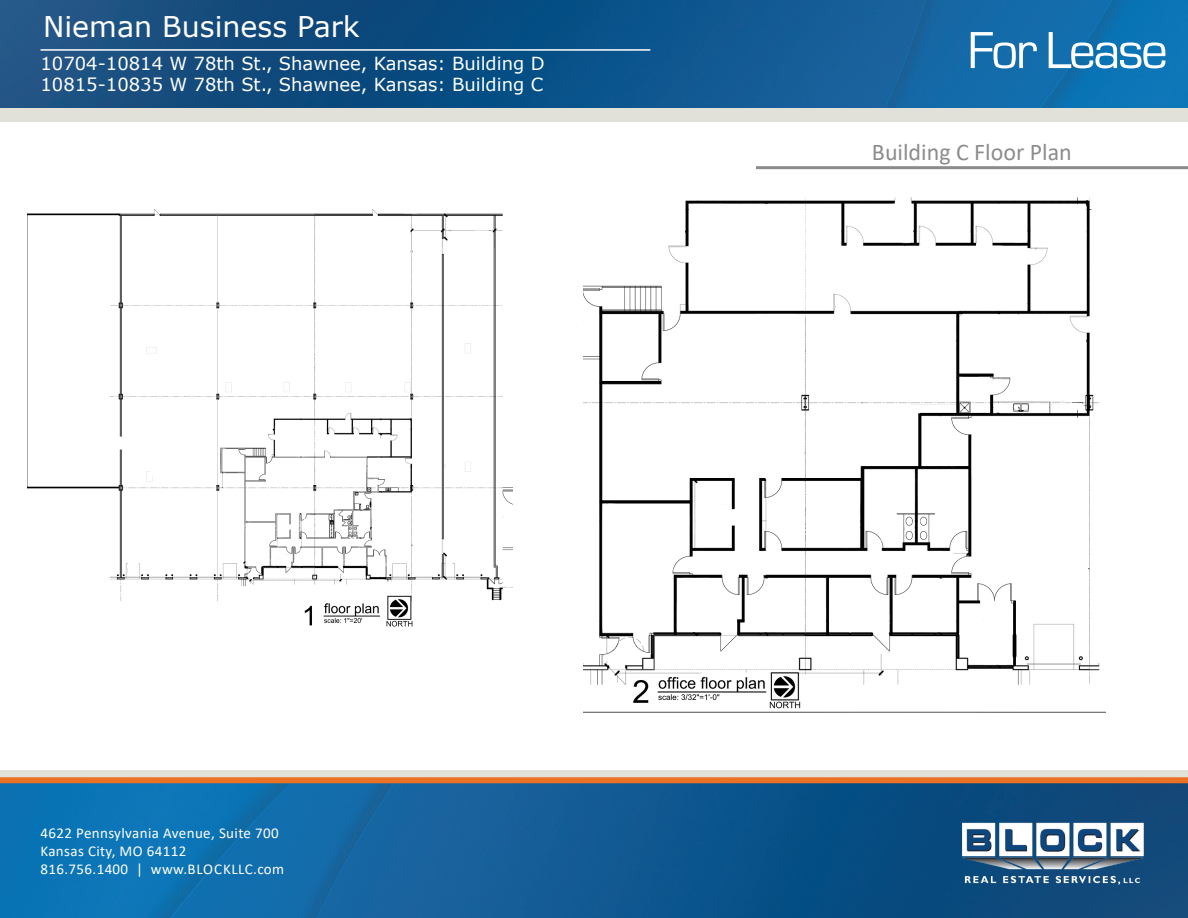
<style>
.page{position:relative;width:1188px;height:918px;background:#fff}
.page>*{position:absolute;margin:0;border:0;box-sizing:border-box;transform-origin:0 0}
.t1{font:54px "Eurostile";letter-spacing:-.05em;color:#fff}
.t2{font:28.5px "Verdana";color:#fff}
.t3{font:24px "Calibri";color:#8c8c8f}
.t4{font:18px/21.6px "Verdana";color:#fff}
.t5{font:15px/18px "Calibri";letter-spacing:.025em;color:#fff}
</style>
<div class="page">
<img style="left:0;top:0;width:1188px;height:108px">
<div style="left:0;top:108px;width:1188px;height:682px;background:#e1e0d9"></div>
<div style="left:0;top:122px;width:1188px;height:648px;background:#fff"></div>
<img style="left:0;top:783px;width:1188px;height:135px">
<img style="left:957px;top:814px;width:191px;height:74px">
<div style="left:0;top:777px;width:1188px;height:6px;background:#eb7125"></div>
<hr style="left:40px;top:49px;width:610px;height:2px;background:#fff">
<hr style="left:756px;top:166px;width:432px;height:3px;background:#8c8c8f">
<img style="left:27px;top:209px;width:485px;height:418px">
<img style="left:583px;top:197px;width:522px;height:516px">
<h2 class="t2" style="left:43px;top:7px;width:318px">Nieman Business Park</h2>
<p class="t4" style="left:40px;top:52px;width:506px">10704-10814 W 78th St., Shawnee, Kansas: Building D<br>10815-10835 W 78th St., Shawnee, Kansas: Building C</p>
<p class="t5" style="left:40px;top:824px;width:245px">4622 Pennsylvania Avenue, Suite 700<br>Kansas City, MO 64112<br>816.756.1400 | www.BLOCKLLC.com</p>
<h1 class="t1" style="left:967px;top:21px;width:202px">For Lease</h1>
<p class="t3" style="left:872px;top:136px;width:201px">Building C Floor Plan</p>
</div>
